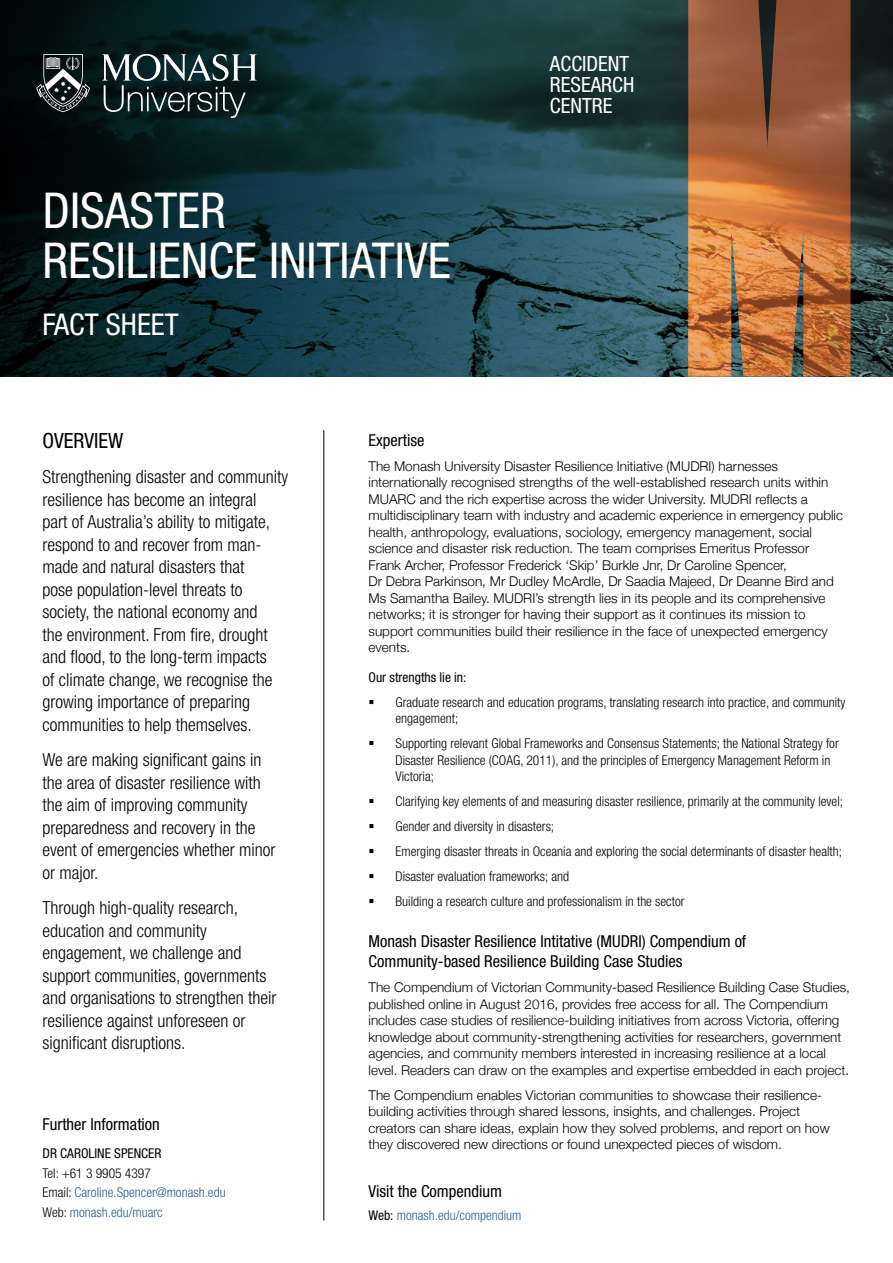
<style>
.page{position:relative;width:893px;height:1263px;background:#fff}
.page>*{position:absolute;margin:0;border:0;box-sizing:border-box;transform-origin:0 0}
.t1{font:condensed 49.5px/49.5px "Helvetica Neue";color:#fff}
.t2{font:condensed 30px "Helvetica Neue";color:#fff}
.t3{font:condensed 21px/21px "Helvetica Neue";color:#fff}
.t4{font:condensed 21px "Helvetica Neue";color:#000}
.t5{font:300 condensed 18px/22.5px "Helvetica Neue";color:#000}
.t6{font:condensed 16.5px/19.8px "Helvetica Neue";color:#000}
.t7{font:300 13.5px/16.5px "Helvetica Neue";color:#000}
.t8{font:300 condensed 13.5px/16.5px "Helvetica Neue";color:#000}
.t9{font:300 condensed 13.5px/19.5px "Helvetica Neue";color:#275b9b}
.t10{font:condensed 13.5px "Helvetica Neue";color:#000}
.s1{color:#000}
.s2{font-weight:400;color:#000}
</style>
<div class="page">
<svg style="left:0;top:0;width:893px;height:376px;background:#18373e"></svg>
<svg style="left:102px;top:54px;width:155px;height:64px;background:#37494a"></svg>
<svg style="left:36px;top:54px;width:54px;height:58px;background:#404949"></svg>
<hr style="left:324px;top:430px;width:1px;height:790px;background:#000">
<svg style="left:688px;top:0;width:162px;height:376px;background:#ad683c"></svg>
<h1 class="t1" style="left:43px;top:186px;width:410px">DISASTER<br>RESILIENCE INITIATIVE</h1>
<h2 class="t2" style="left:43px;top:307px;width:138px">FACT SHEET</h2>
<h3 class="t3" style="left:550px;top:53px;width:86px">ACCIDENT<br>RESEARCH<br>CENTRE</h3>
<h3 class="t4" style="left:43px;top:429px;width:82px">OVERVIEW</h3>
<p class="t5" style="left:43px;top:466px;width:247px">Strengthening disaster and community resilience has become an integral<br>part of Australia’s ability to mitigate, respond to and recover from man&shy;made and natural disasters that<br>pose population-level threats to society, the national economy and<br>the environment. From fire, drought and flood, to the long-term impacts<br>of climate change, we recognise the growing importance of preparing communities to help themselves.</p>
<h3 class="t5" style="left:43px;top:748px;width:234px">We are making significant gains in the area of disaster resilience with the aim of improving community preparedness and recovery in the event of emergencies whether minor or major.</h3>
<h3 class="t5" style="left:43px;top:896px;width:235px">Through high-quality research, education and community engagement, we challenge and support communities, governments and organisations to strengthen their resilience against unforeseen or significant disruptions.</h3>
<p class="t6" style="left:43px;top:1114px;width:119px">Further Information</p>
<p class="t10" style="left:43px;top:1145px;width:121px">DR CAROLINE SPENCER</p>
<p class="t9" style="left:43px;top:1163px;width:185px"><span class="s1">Tel: +61 3 9905 4397<br>Email:</span> Caroline.Spencer@monash.edu<br><span class="s1">Web:</span> monash.edu/muarc</p>
<p class="t6" style="left:369px;top:430px;width:57px">Expertise</p>
<p class="t7" style="left:369px;top:457px;width:476px">The Monash University Disaster Resilience Initiative (MUDRI) harnesses internationally recognised strengths of the well-established research units within MUARC and the rich expertise across the wider University. MUDRI reflects a multidisciplinary team with industry and academic experience in emergency public health, anthropology, evaluations, sociology, emergency management, social science and disaster risk reduction. The team comprises Emeritus Professor Frank Archer, Professor Frederick ‘Skip’ Burkle Jnr, Dr Caroline Spencer,<br>Dr Debra Parkinson, Mr Dudley McArdle, Dr Saadia Majeed, Dr Deanne Bird and Ms Samantha Bailey. MUDRI’s strength lies in its people and its comprehensive networks; it is stronger for having their support as it continues its mission to support communities build their resilience in the face of unexpected emergency events.</p>
<p class="t10" style="left:369px;top:669px;width:99px">Our strengths lie in:</p>
<p class="t8" style="left:396px;top:693px;width:451px;text-indent:-27px">▪ Graduate research and education programs, translating research into practice, and community engagement;</p>
<p class="t8" style="left:396px;top:735px;width:445px;text-indent:-27px">▪ Supporting relevant Global Frameworks and Consensus Statements; the National Strategy for<br>Disaster Resilience (COAG, 2011), and the principles of Emergency Management Reform in<br>Victoria;</p>
<p class="t8" style="left:369px;top:793px;width:476px">▪ Clarifying key elements of and measuring disaster resilience, primarily at the community level;</p>
<p class="t8" style="left:369px;top:818px;width:187px">▪ Gender and diversity in disasters;</p>
<p class="t8" style="left:369px;top:843px;width:475px">▪ Emerging disaster threats in Oceania and exploring the social determinants of disaster health;</p>
<p class="t8" style="left:369px;top:868px;width:202px">▪ Disaster evaluation frameworks; and</p>
<p class="t8" style="left:369px;top:893px;width:318px">▪ Building a research culture and professionalism in the sector</p>
<p class="t6" style="left:369px;top:931px;width:379px">Monash Disaster Resilience Intitative (MUDRI) Compendium of<br>Community-based Resilience Building Case Studies</p>
<p class="t7" style="left:369px;top:978px;width:483px">The Compendium of Victorian Community-based Resilience Building Case Studies, published online in August 2016, provides free access for all. The Compendium includes case studies of resilience-building initiatives from across Victoria, offering knowledge about community-strengthening activities for researchers, government agencies, and community members interested in increasing resilience at a local level. Readers can draw on the examples and expertise embedded in each project.</p>
<p class="t7" style="left:369px;top:1086px;width:463px">The Compendium enables Victorian communities to showcase their resilience&shy;building activities through shared lessons, insights, and challenges. Project creators can share ideas, explain how they solved problems, and report on how they discovered new directions or found unexpected pieces of wisdom.</p>
<p class="t6" style="left:369px;top:1181px;width:135px">Visit the Compendium</p>
<p class="t9" style="left:369px;top:1206px;width:154px"><span class="s2">Web:</span> monash.edu/compendium</p>
</div>
